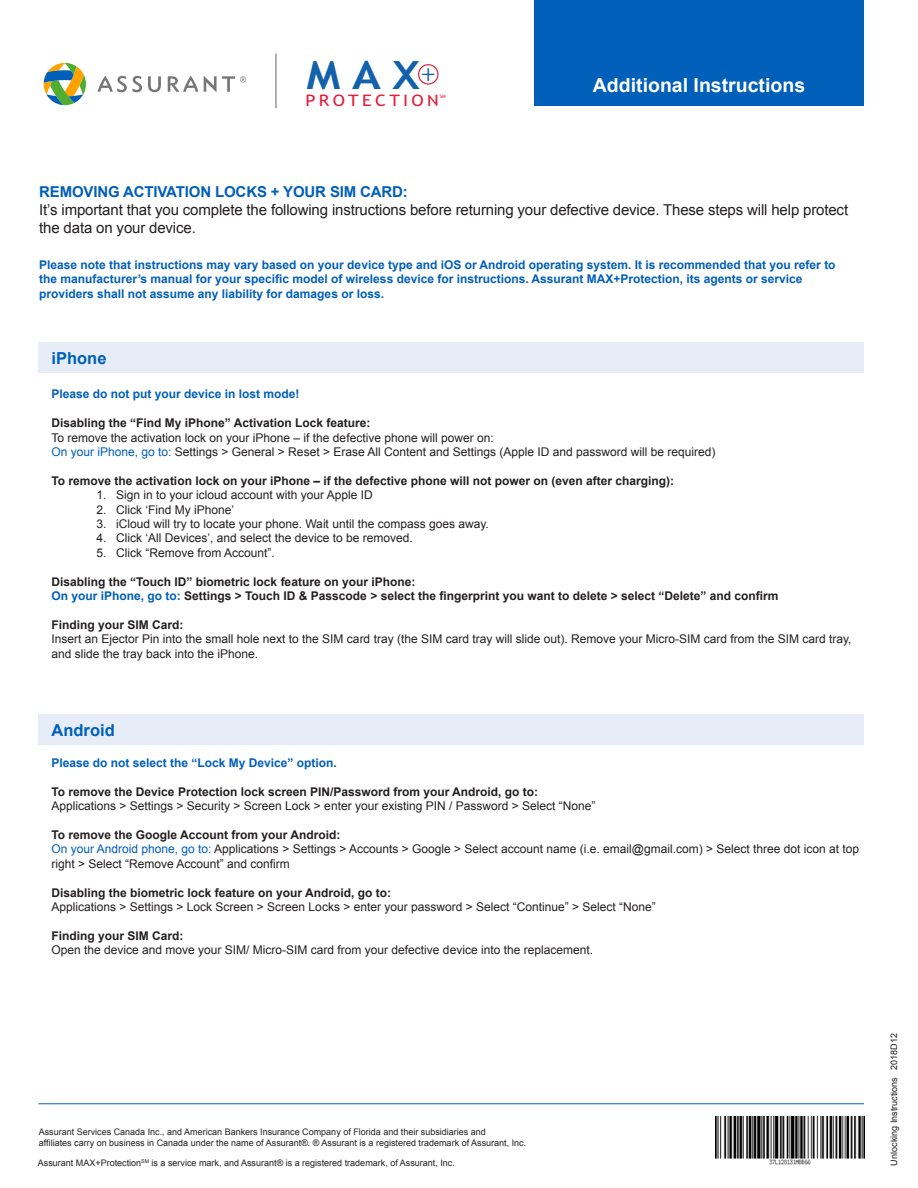
<style>
.page{position:relative;width:918px;height:1188px;background:#fff}
.page>*{position:absolute;margin:0;border:0;box-sizing:border-box;transform-origin:0 0}
.t1{font:700 39px "Trebuchet MS";color:#1361aa;scale:1.16 1}
.t2{font:25.95px "Minion Pro";color:#1361aa}
.t3{font:700 19.5px "Arial";color:#fff}
.t4{font:700 16.5px "Arial";color:#005fb9}
.t5{font:15.9px "Trebuchet MS";letter-spacing:.18em;color:#e31d38;scale:1.15 1}
.t6{font:15px/18px "Arial";letter-spacing:-.01em;color:#231f20}
.t7{font:700 15px "Arial";letter-spacing:-.01em;color:#005fb9}
.t8{font:12px/14.4px "Arial";color:#231f20}
.t9{font:700 12px "Arial";color:#231f20}
.t10{font:700 12px/14.4px "Arial";color:#005fb9}
.t11{font:9px/10.8px "Arial";color:#231f20}
.t12{font:4.65px "Trebuchet MS";color:#e31d36;scale:1.15 1}
.s1{color:#005fb9}
.s2{font-weight:700}
</style>
<div class="page">
<div style="left:418px;top:64px;width:21px;height:21px;border:1px solid #e31d38;border-radius:50%"></div>
<hr style="left:276px;top:54px;width:1px;height:54px;background:#666">
<svg style="left:148px;top:76px;width:13px;height:16px"></svg>
<svg style="left:98px;top:76px;width:44px;height:16px"></svg>
<svg style="left:168px;top:76px;width:30px;height:16px"></svg>
<svg style="left:44px;top:63px;width:42px;height:42px"></svg>
<svg style="left:204px;top:76px;width:42px;height:16px"></svg>
<div style="left:39px;top:343px;width:825px;height:30px;background:#e7edf8"></div>
<div style="left:39px;top:714px;width:825px;height:31px;background:#e7edf8"></div>
<hr style="left:39px;top:1103px;width:825px;height:1px;background:#005fb9">
<div style="left:534px;top:0;width:330px;height:105px;background:#005fb9"></div>
<img style="left:716px;top:1116px;width:148px;height:49px">
<h1 class="t1" style="left:307px;top:50px;width:99px">MAX</h1>
<h3 class="t5" style="left:305px;top:91px;width:117px">PROTECTION</h3>
<h2 class="t2" style="left:421px;top:55px;width:17px">+</h2>
<p class="t12" style="left:440px;top:94px;width:7px">SM</p>
<p class="t3" style="left:593px;top:73px;width:214px">Additional Instructions</p>
<p class="t7" style="left:39px;top:182px;width:370px">REMOVING ACTIVATION LOCKS + YOUR SIM CARD:</p>
<p class="t6" style="left:39px;top:201px;width:810px">It’s important that you complete the following instructions before returning your defective device. These steps will help protect the data on your device.</p>
<p class="t10" style="left:39px;top:258px;width:798px">Please note that instructions may vary based on your device type and iOS or Android operating system. It is recommended that you refer to the manufacturer’s manual for your specific model of wireless device for instructions. Assurant MAX+Protection, its agents or service providers shall not assume any liability for damages or loss.</p>
<p class="t4" style="left:52px;top:347px;width:57px">iPhone</p>
<p class="t10" style="left:52px;top:387px;width:250px">Please do not put your device in lost mode!</p>
<p class="t9" style="left:52px;top:415px;width:320px">Disabling the “Find My iPhone” Activation Lock feature:</p>
<p class="t8" style="left:52px;top:430px;width:444px">To remove the activation lock on your iPhone – if the defective phone will power on:</p>
<p class="t8" style="left:52px;top:445px;width:665px"><span class="s1">On your iPhone, go to:</span> Settings &gt; General &gt; Reset &gt; Erase All Content and Settings (Apple ID and password will be required)</p>
<p class="t9" style="left:52px;top:473px;width:624px">To remove the activation lock on your iPhone – if the defective phone will not power on (even after charging):</p>
<p class="t8" style="left:97px;top:488px;width:278px">1. Sign in to your icloud account with your Apple ID</p>
<p class="t8" style="left:97px;top:502px;width:139px">2. Click ‘Find My iPhone’</p>
<p class="t8" style="left:97px;top:517px;width:394px">3. iCloud will try to locate your phone. Wait until the compass goes away.</p>
<p class="t8" style="left:97px;top:531px;width:318px">4. Click ‘All Devices’, and select the device to be removed.</p>
<p class="t8" style="left:97px;top:545px;width:180px">5. Click “Remove from Account”.</p>
<p class="t9" style="left:52px;top:573px;width:365px">Disabling the “Touch ID” biometric lock feature on your iPhone:</p>
<p class="t9" style="left:52px;top:588px;width:728px"><span class="s1">On your iPhone, go to:</span> Settings &gt; Touch ID &amp; Passcode &gt; select the fingerprint you want to delete &gt; select “Delete” and confirm</p>
<p class="t9" style="left:52px;top:617px;width:134px">Finding your SIM Card:</p>
<p class="t8" style="left:52px;top:632px;width:802px">Insert an Ejector Pin into the small hole next to the SIM card tray (the SIM card tray will slide out). Remove your Micro-SIM card from the SIM card tray, and slide the tray back into the iPhone.</p>
<p class="t4" style="left:52px;top:719px;width:65px">Android</p>
<p class="t10" style="left:52px;top:756px;width:287px">Please do not select the “Lock My Device” option.</p>
<p class="t9" style="left:52px;top:784px;width:488px">To remove the Device Protection lock screen PIN/Password from your Android, go to:</p>
<p class="t8" style="left:52px;top:799px;width:545px">Applications &gt; Settings &gt; Security &gt; Screen Lock &gt; enter your existing PIN / Password &gt; Select “None”</p>
<p class="t8" style="left:52px;top:828px;width:809px"><span class="s2">To remove the Google Account from your Android:<br></span><span class="s1">On your Android phone, go to:</span> Applications &gt; Settings &gt; Accounts &gt; Google &gt; Select account name (i.e. email@gmail.com) &gt; Select three dot icon at top right &gt; Select “Remove Account” and confirm</p>
<p class="t9" style="left:52px;top:885px;width:341px">Disabling the biometric lock feature on your Android, go to:</p>
<p class="t8" style="left:52px;top:900px;width:606px">Applications &gt; Settings &gt; Lock Screen &gt; Screen Locks &gt; enter your password &gt; Select “Continue” &gt; Select “None”</p>
<p class="t9" style="left:52px;top:928px;width:134px">Finding your SIM Card:</p>
<p class="t8" style="left:52px;top:943px;width:543px">Open the device and move your SIM/ Micro-SIM card from your defective device into the replacement.</p>
<p class="t11" style="left:39px;top:1126px;width:489px">Assurant Services Canada Inc., and American Bankers Insurance Company of Florida and their subsidiaries and<br>affiliates carry on business in Canada under the name of Assurant®. ® Assurant is a registered trademark of Assurant, Inc.</p>
<p class="t11" style="left:38px;top:1157px;width:418px">Assurant MAX+Protection<sup>SM</sup> is a service mark, and Assurant® is a registered trademark, of Assurant, Inc.</p>
<p class="t11" style="left:889px;top:1166px;width:134px;rotate:-90deg">Unlocking Instructions 2018D12</p>
</div>
